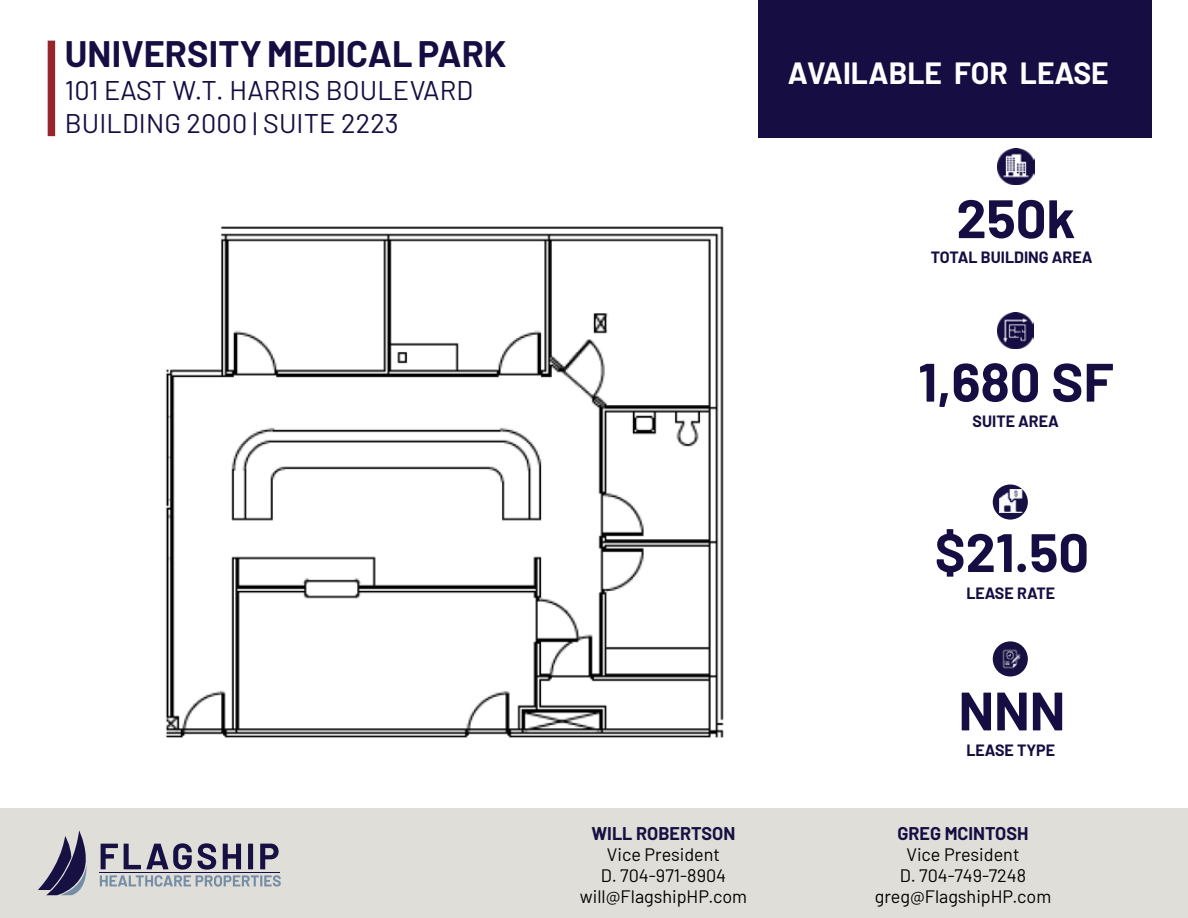
<style>
.page{position:relative;width:1188px;height:918px;background:#fff}
.page>*{position:absolute;margin:0;border:0;box-sizing:border-box;transform-origin:0 0}
.t1{font:700 54px "Barlow";color:#160e43}
.t2{font:700 36px "Barlow";letter-spacing:.005em;color:#160e43}
.t3{font:700 30px "Barlow";color:#fff}
.t4{font:27px/33px "Barlow";letter-spacing:.005em;color:#160e43}
.t5{font:18px/21px "Barlow";color:#000;text-align:center}
.t6{font:700 18px "Barlow";color:#171143}
.t7{font:700 18px "Barlow";color:#160e43}
.t8{font:700 16.05px "Barlow";color:#160e43}
</style>
<div class="page">
<div style="left:993px;top:641px;width:35px;height:35px;background:#171143;border-radius:50%"></div>
<img style="left:1002px;top:649px;width:19px;height:20px">
<svg style="left:993px;top:484px;width:35px;height:36px"></svg>
<img style="left:999px;top:490px;width:23px;height:23px">
<div style="left:0;top:809px;width:1188px;height:109px;background:#e0ded8"></div>
<img style="left:165px;top:226px;width:559px;height:512px">
<div style="left:758px;top:0;width:394px;height:138px;background:#160e43"></div>
<div style="left:48px;top:41px;width:7px;height:95px;background:#96262c"></div>
<img style="left:998px;top:148px;width:36px;height:36px">
<img style="left:997px;top:312px;width:37px;height:37px">
<svg style="left:38px;top:831px;width:49px;height:64px"></svg>
<svg style="left:100px;top:843px;width:181px;height:44px"></svg>
<h2 class="t2" style="left:65px;top:28px;width:443px">UNIVERSITY MEDICAL PARK</h2>
<h3 class="t4" style="left:65px;top:72px;width:410px">101 EAST W.T. HARRIS BOULEVARD<br>BUILDING 2000 | SUITE 2223</h3>
<h3 class="t3" style="left:788px;top:51px;width:322px">AVAILABLE FOR LEASE</h3>
<p class="t6" style="left:592px;top:820px;width:145px">WILL ROBERTSON</p>
<p class="t5" style="left:580px;top:843px;width:169px">Vice President<br>D. 704-971-8904 will@FlagshipHP.com</p>
<h1 class="t1" style="left:956px;top:179px;width:120px">250k</h1>
<p class="t8" style="left:931px;top:245px;width:163px">TOTAL BUILDING AREA</p>
<h1 class="t1" style="left:918px;top:342px;width:197px">1,680 SF</h1>
<p class="t8" style="left:973px;top:410px;width:88px">SUITE AREA</p>
<h1 class="t1" style="left:935px;top:513px;width:156px">$21.50</h1>
<p class="t8" style="left:966px;top:581px;width:90px">LEASE RATE</p>
<h1 class="t1" style="left:958px;top:671px;width:109px">NNN</h1>
<p class="t8" style="left:967px;top:738px;width:90px">LEASE TYPE</p>
<p class="t7" style="left:898px;top:820px;width:132px">GREG MCINTOSH</p>
<p class="t5" style="left:875px;top:843px;width:178px">Vice President<br>D. 704-749-7248 greg@FlagshipHP.com</p>
</div>
